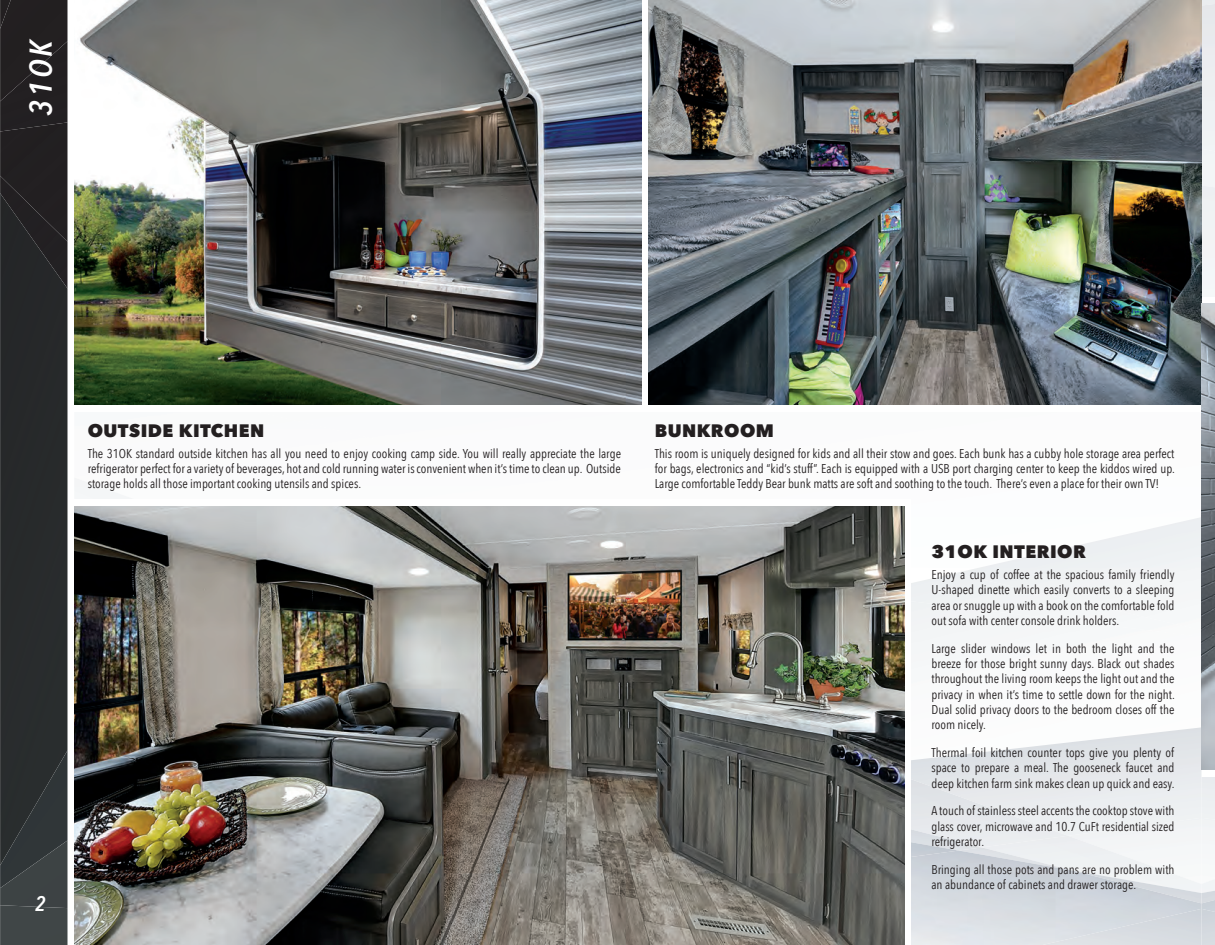
<style>
.page{position:relative;width:1215px;height:945px;background:#fff}
.page>*{position:absolute;margin:0;border:0;box-sizing:border-box;transform-origin:0 0}
.t1{font:italic 600 31.5px "Avenir Next Condensed";color:#fff}
.t2{font:italic 600 21px "Avenir Next Condensed";color:#fff}
.t3{font:800 18px "Avenir Next";letter-spacing:.025em;color:#231f20}
.t4{font:12.75px/15.3px "Avenir Next Condensed";color:#231f20;text-align:justify}
</style>
<div class="page">
<svg style="left:1202px;top:0;width:13px;height:4px"></svg>
<svg style="left:1202px;top:891px;width:13px;height:21px"></svg>
<img style="left:958px;top:412px;width:244px;height:161px">
<img style="left:911px;top:637px;width:291px;height:90px">
<div style="left:911px;top:573px;width:291px;height:64px;background:#f3f5f6"></div>
<div style="left:1068px;top:836px;width:133px;height:15px;background:#f3f5f6"></div>
<div style="left:911px;top:765px;width:157px;height:82px;background:#e8eaed"></div>
<div style="left:911px;top:782px;width:71px;height:69px;background:#e5e7ea"></div>
<img style="left:911px;top:792px;width:48px;height:139px">
<svg style="left:0;top:0;width:68px;height:945px;background:#2a2c2d"></svg>
<img style="left:648px;top:0;width:554px;height:405px">
<img style="left:74px;top:506px;width:830px;height:439px">
<img style="left:74px;top:0;width:567px;height:405px">
<img style="left:1202px;top:304px;width:13px;height:466px">
<h1 class="t1" style="left:22px;top:116px;width:79px;rotate:-90deg">31OK</h1>
<h2 class="t2" style="left:35px;top:890px;width:12px">2</h2>
<h3 class="t3" style="left:88px;top:419px;width:178px">OUTSIDE KITCHEN</h3>
<p class="t4" style="left:88px;top:445px;width:535px">The 31OK standard outside kitchen has all you need to enjoy cooking camp side. You will really appreciate the large refrigerator perfect for a variety of beverages, hot and cold running water is convenient when it’s time to clean up. Outside storage holds all those important cooking utensils and spices.</p>
<h3 class="t3" style="left:655px;top:419px;width:121px">BUNKROOM</h3>
<p class="t4" style="left:655px;top:445px;width:522px">This room is uniquely designed for kids and all their stow and goes. Each bunk has a cubby hole storage area perfect for bags, electronics and “kid’s stuff”. Each is equipped with a USB port charging center to keep the kiddos wired up.<br>Large comfortable Teddy Bear bunk matts are soft and soothing to the touch. There’s even a place for their own TV!</p>
<h3 class="t3" style="left:932px;top:541px;width:156px">31OK INTERIOR</h3>
<p class="t4" style="left:932px;top:566px;width:245px">Enjoy a cup of coffee at the spacious family friendly U-shaped dinette which easily converts to a sleeping area or snuggle up with a book on the comfortable fold out sofa with center console drink holders.</p>
<p class="t4" style="left:932px;top:640px;width:245px">Large slider windows let in both the light and the breeze for those bright sunny days. Black out shades throughout the living room keeps the light out and the privacy in when it’s time to settle down for the night.<br>Dual solid privacy doors to the bedroom closes off the room nicely.</p>
<p class="t4" style="left:932px;top:744px;width:245px">Thermal foil kitchen counter tops give you plenty of space to prepare a meal. The gooseneck faucet and deep kitchen farm sink makes clean up quick and easy.</p>
<p class="t4" style="left:932px;top:803px;width:245px">A touch of stainless steel accents the cooktop stove with glass cover, microwave and 10.7 CuFt residential sized refrigerator.</p>
<p class="t4" style="left:932px;top:861px;width:245px">Bringing all those pots and pans are no problem with an abundance of cabinets and drawer storage.</p>
</div>
